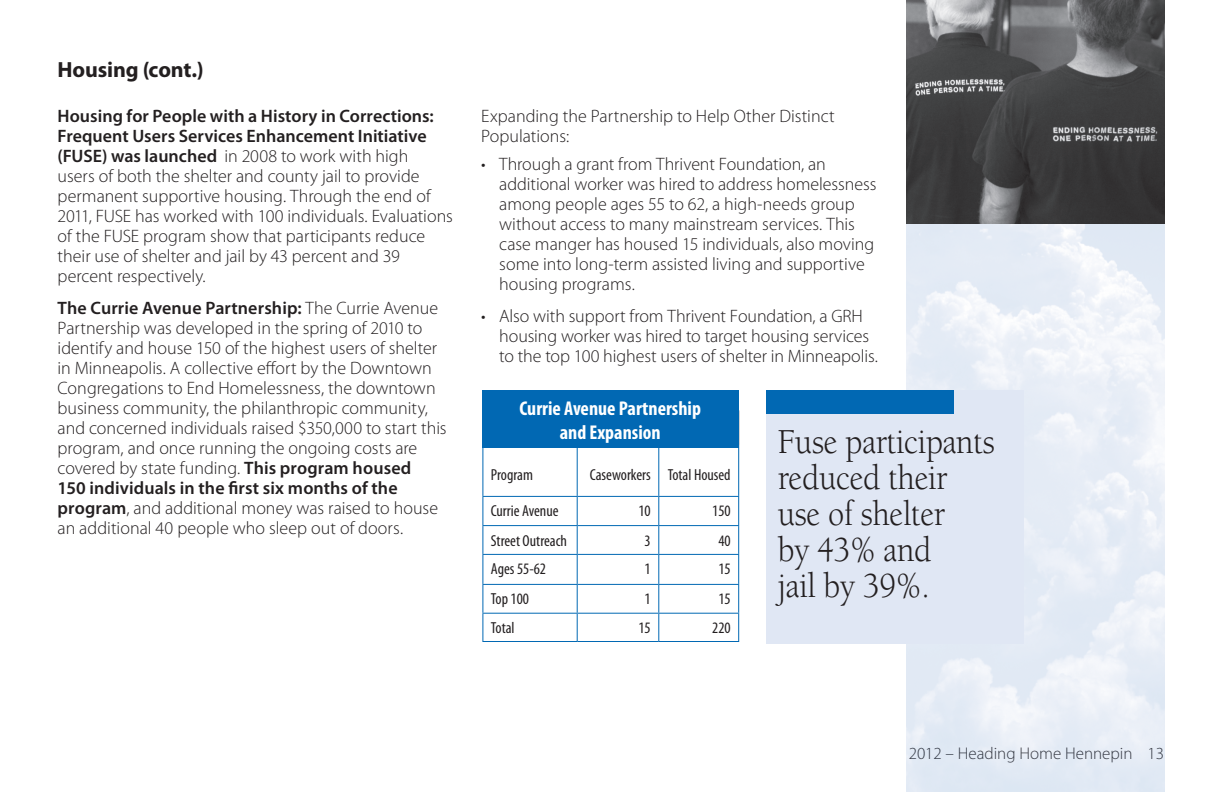
<style>
.page{position:relative;width:1224px;height:792px;background:#fff}
.page>*{position:absolute;margin:0;border:0;box-sizing:border-box;transform-origin:0 0}
.t1{font:36px/36px "Berkeley Std";letter-spacing:-.01em;color:#231f20;scale:.9 1}
.heading{font:700 22px "Myriad Pro";letter-spacing:-.01em;color:#231f20}
.t2{font:700 condensed 20px "Myriad Pro";color:#fff}
.body{font:300 18px/20px "Myriad Pro";color:#231f20}
.t3{font:300 17px "Myriad Pro";color:#231f20}
.t4{font:condensed 16px "Myriad Pro";color:#231f20}
.s1{font-weight:600}
</style>
<div class="page">
<img style="left:906px;top:223px;width:258px;height:569px">
<svg style="left:483px;top:448px;width:255px;height:193px"></svg>
<hr style="left:482px;top:445px;width:1px;height:51px;background:#0168b3">
<hr style="left:577px;top:445px;width:1px;height:51px;background:#0168b3">
<hr style="left:658px;top:445px;width:1px;height:51px;background:#0168b3">
<hr style="left:738px;top:445px;width:1px;height:51px;background:#0168b3">
<hr style="left:482px;top:496px;width:95px;height:1px;background:#0168b3">
<hr style="left:577px;top:496px;width:82px;height:1px;background:#0168b3">
<hr style="left:659px;top:496px;width:80px;height:1px;background:#0168b3">
<hr style="left:482px;top:525px;width:95px;height:1px;background:#0168b3">
<hr style="left:577px;top:525px;width:82px;height:1px;background:#0168b3">
<hr style="left:659px;top:525px;width:80px;height:1px;background:#0168b3">
<hr style="left:482px;top:554px;width:95px;height:1px;background:#0168b3">
<hr style="left:577px;top:554px;width:82px;height:1px;background:#0168b3">
<hr style="left:659px;top:554px;width:80px;height:1px;background:#0168b3">
<hr style="left:482px;top:584px;width:95px;height:1px;background:#0168b3">
<hr style="left:577px;top:584px;width:82px;height:1px;background:#0168b3">
<hr style="left:659px;top:584px;width:80px;height:1px;background:#0168b3">
<hr style="left:482px;top:613px;width:95px;height:1px;background:#0168b3">
<svg style="left:482px;top:497px;width:1px;height:144px"></svg>
<hr style="left:577px;top:613px;width:82px;height:1px;background:#0168b3">
<svg style="left:577px;top:497px;width:1px;height:144px"></svg>
<hr style="left:659px;top:613px;width:80px;height:1px;background:#0168b3">
<svg style="left:658px;top:497px;width:1px;height:144px"></svg>
<svg style="left:738px;top:497px;width:1px;height:144px"></svg>
<hr style="left:482px;top:641px;width:95px;height:1px;background:#0168b3">
<hr style="left:577px;top:641px;width:82px;height:1px;background:#0168b3">
<hr style="left:659px;top:641px;width:80px;height:1px;background:#0168b3">
<div style="left:482px;top:390px;width:257px;height:58px;background:#0168b3"></div>
<img style="left:906px;top:0;width:258px;height:223px">
<div style="left:766px;top:390px;width:258px;height:253px;background:#e0e7f4"></div>
<div style="left:766px;top:390px;width:188px;height:24px;background:#0168b3"></div>
<p class="heading" style="left:58px;top:57px;width:148px">Housing (cont.)</p>
<p class="body" style="left:58px;top:106px;width:397px"><span class="s1">Housing for People with a History in Corrections:<br>Frequent Users Services Enhancement Initiative (FUSE) was launched</span> in 2008 to work with high<br>users of both the shelter and county jail to provide permanent supportive housing. Through the end of 2011, FUSE has worked with 100 individuals. Evaluations of the FUSE program show that participants reduce their use of shelter and jail by 43 percent and 39 percent respectively.</p>
<p class="body" style="left:58px;top:298px;width:391px"><span class="s1">The Currie Avenue Partnership:</span> The Currie Avenue Partnership was developed in the spring of 2010 to identify and house 150 of the highest users of shelter in Minneapolis. A collective effort by the Downtown Congregations to End Homelessness, the downtown business community, the philanthropic community, and concerned individuals raised $350,000 to start this program, and once running the ongoing costs are covered by state funding. <span class="s1">This program housed<br>150 individuals in the first six months of the program</span>, and additional money was raised to house an additional 40 people who sleep out of doors.</p>
<p class="body" style="left:481px;top:106px;width:355px">Expanding the Partnership to Help Other Distinct<br>Populations:</p>
<p class="body" style="left:499px;top:154px;width:379px;text-indent:-18px">• Through a grant from Thrivent Foundation, an additional worker was hired to address homelessness among people ages 55 to 62, a high-needs group without access to many mainstream services. This case manger has housed 15 individuals, also moving some into long-term assisted living and supportive housing programs.</p>
<p class="body" style="left:499px;top:306px;width:380px;text-indent:-18px">• Also with support from Thrivent Foundation, a GRH housing worker was hired to target housing services to the top 100 highest users of shelter in Minneapolis.</p>
<p class="t2" style="left:519px;top:397px;width:183px">Currie Avenue Partnership</p>
<p class="t2" style="left:560px;top:421px;width:102px">and Expansion</p>
<p class="t4" style="left:491px;top:466px;width:44px">Program</p>
<p class="t4" style="left:590px;top:466px;width:62px">Caseworkers</p>
<p class="t4" style="left:668px;top:466px;width:64px">Total Housed</p>
<p class="t4" style="left:491px;top:502px;width:69px">Currie Avenue</p>
<p class="t4" style="left:638px;top:502px;width:14px">10</p>
<p class="t4" style="left:712px;top:502px;width:20px">150</p>
<p class="t4" style="left:491px;top:532px;width:78px">Street Outreach</p>
<p class="t4" style="left:645px;top:532px;width:8px">3</p>
<p class="t4" style="left:718px;top:532px;width:14px">40</p>
<p class="t4" style="left:491px;top:560px;width:57px">Ages 55-62</p>
<p class="t4" style="left:645px;top:560px;width:8px">1</p>
<p class="t4" style="left:718px;top:560px;width:14px">15</p>
<p class="t4" style="left:491px;top:590px;width:40px">Top 100</p>
<p class="t4" style="left:645px;top:590px;width:8px">1</p>
<p class="t4" style="left:718px;top:590px;width:14px">15</p>
<p class="t4" style="left:491px;top:619px;width:25px">Total</p>
<p class="t4" style="left:638px;top:619px;width:14px">15</p>
<p class="t4" style="left:712px;top:619px;width:20px">220</p>
<p class="t1" style="left:778px;top:424px;width:242px">Fuse participants reduced their use of shelter<br>by 43% and<br>jail by 39%.</p>
<p class="t3" style="left:909px;top:744px;width:257px">2012 – Heading Home Hennepin 13</p>
</div>
